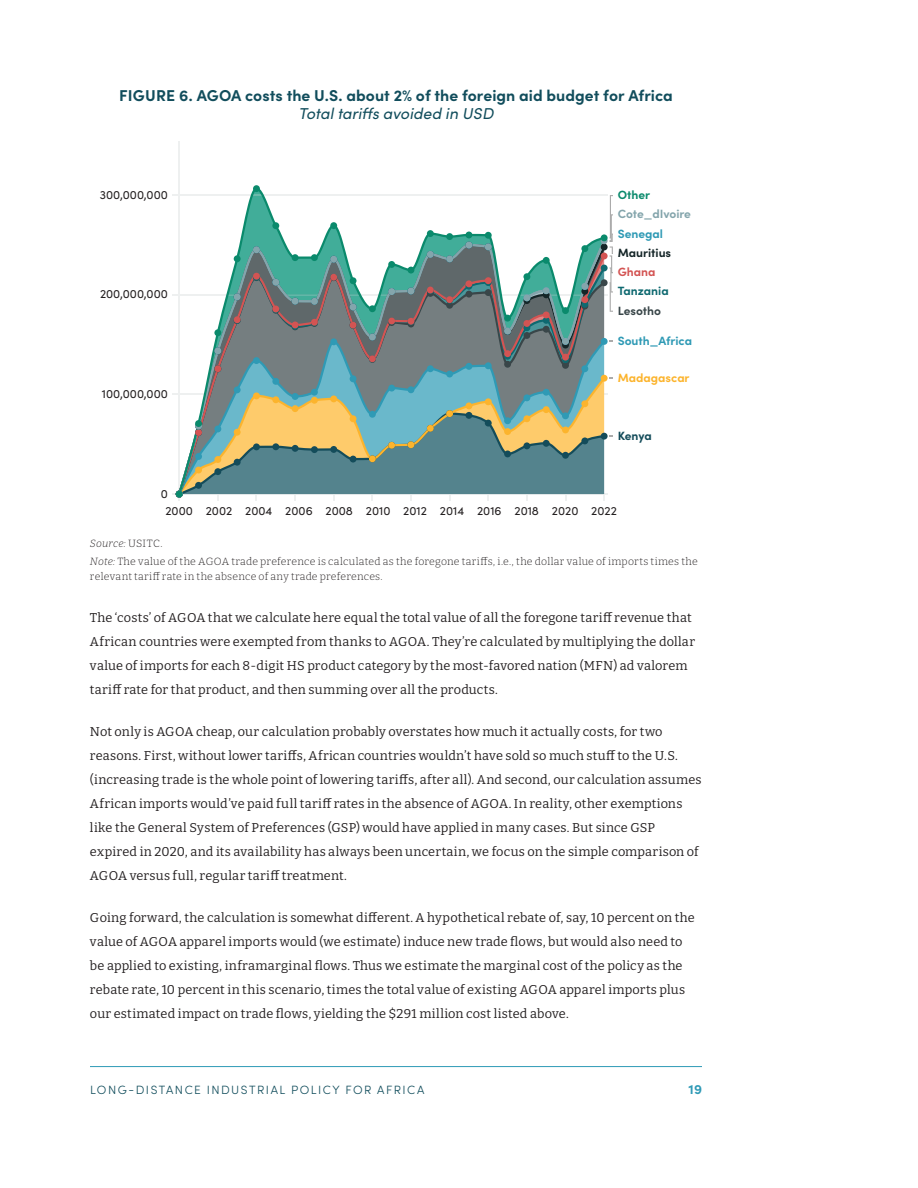
<style>
.page{position:relative;width:918px;height:1188px;background:#fff}
.page>*{position:absolute;margin:0;border:0;box-sizing:border-box;transform-origin:0 0}
._02_FIG_TABLE_title{font:700 15.75px/18px "Sofia Pro";letter-spacing:.005em;color:#114d5c;text-align:center}
.t1{font:700 13.5px "Sofia Pro";color:#2f9ab6}
._01_Body_text{font:12.75px/24px "Bitter";letter-spacing:.015em;color:#231f20}
.t2{font:12px "Sofia Pro";color:#231f20}
.t3{font:300 12px "Sofia Pro";letter-spacing:.125em;color:#114d5c}
.t4{font:700 12px "Sofia Pro";color:#2f9ab5}
.t5{font:700 12px "Sofia Pro";letter-spacing:-.005em;color:#84a5ac}
.t6{font:700 12px "Sofia Pro";color:#fcb42d}
.t7{font:700 12px "Sofia Pro";color:#152628}
.t8{font:700 12px "Sofia Pro";color:#0e6970}
.t9{font:700 12px "Sofia Pro";color:#394649}
.t10{font:700 12px "Sofia Pro";letter-spacing:-.01em;color:#144c5a}
.t11{font:700 12px "Sofia Pro";color:#d35453}
.t12{font:700 12px "Sofia Pro";color:#0a8a6c}
._02_Figure_Notes_Sou{font:300 10.5px/15px "Bitter";letter-spacing:.02em;color:#231f20}
._02_Figure_Notes_Sou-2{font:italic 300 10.5px "Bitter";letter-spacing:.02em;color:#231f20}
.s1{font-weight:400;font-style:italic}
.s2{font-style:normal}
.s3{font-style:italic}
</style>
<div class="page">
<hr style="left:90px;top:1066px;width:612px;height:1px;background:#2f9ab6">
<hr style="left:179px;top:141px;width:1px;height:354px;background:#eef0f0">
<div style="left:253px;top:185px;width:7px;height:7px;background:#0a8a6c;border-radius:50%"></div>
<svg style="left:172px;top:194px;width:441px;height:307px"></svg>
<div style="left:485px;top:232px;width:7px;height:7px;background:#0a8a6c;border-radius:50%"></div>
<div style="left:504px;top:315px;width:7px;height:7px;background:#0a8a6c;border-radius:50%"></div>
<div style="left:523px;top:273px;width:7px;height:7px;background:#0a8a6c;border-radius:50%"></div>
<div style="left:543px;top:257px;width:7px;height:7px;background:#0a8a6c;border-radius:50%"></div>
<div style="left:562px;top:307px;width:7px;height:7px;background:#0a8a6c;border-radius:50%"></div>
<div style="left:581px;top:245px;width:7px;height:7px;background:#0a8a6c;border-radius:50%"></div>
<div style="left:601px;top:234px;width:7px;height:7px;background:#0a8a6c;border-radius:50%"></div>
<p class="_02_FIG_TABLE_title" style="left:119px;top:86px;width:555px">FIGURE 6. AGOA costs the U.S. about 2% of the foreign aid budget for Africa<br><span class="s1">Total tariffs avoided in USD</span></p>
<p class="t2" style="left:100px;top:186px;width:69px">300,000,000</p>
<p class="t2" style="left:100px;top:286px;width:69px">200,000,000</p>
<p class="t2" style="left:102px;top:385px;width:67px">100,000,000</p>
<p class="t2" style="left:161px;top:485px;width:9px">0</p>
<p class="t12" style="left:618px;top:186px;width:34px">Other</p>
<p class="t5" style="left:618px;top:205px;width:75px">Cote_dIvoire</p>
<p class="t4" style="left:618px;top:225px;width:47px">Senegal</p>
<p class="t7" style="left:618px;top:243px;width:55px">Mauritius</p>
<p class="t11" style="left:618px;top:263px;width:39px">Ghana</p>
<p class="t8" style="left:618px;top:282px;width:52px">Tanzania</p>
<p class="t9" style="left:618px;top:301px;width:45px">Lesotho</p>
<p class="t4" style="left:618px;top:331px;width:76px">South_Africa</p>
<p class="t6" style="left:618px;top:368px;width:73px">Madagascar</p>
<p class="t10" style="left:618px;top:426px;width:35px">Kenya</p>
<p class="t2" style="left:165px;top:502px;width:453px">2000 2002 2004 2006 2008 2010 2012 2014 2016 2018 2020 2022</p>
<p class="_02_Figure_Notes_Sou-2" style="left:90px;top:537px;width:74px">Source: <span class="s2">USITC.</span></p>
<p class="_02_Figure_Notes_Sou" style="left:90px;top:554px;width:609px"><span class="s3">Note:</span> The value of the AGOA trade preference is calculated as the foregone tariffs, i.e., the dollar value of imports times the relevant tariff rate in the absence of any trade preferences.</p>
<p class="_01_Body_text" style="left:90px;top:605px;width:607px">The ‘costs’ of AGOA that we calculate here equal the total value of all the foregone tariff revenue that African countries were exempted from thanks to AGOA. They’re calculated by multiplying the dollar value of imports for each 8-digit HS product category by the most-favored nation (MFN) ad valorem tariff rate for that product, and then summing over all the products.</p>
<p class="_01_Body_text" style="left:90px;top:719px;width:613px">Not only is AGOA cheap, our calculation probably overstates how much it actually costs, for two reasons. First, without lower tariffs, African countries wouldn’t have sold so much stuff to the U.S. (increasing trade is the whole point of lowering tariffs, after all). And second, our calculation assumes African imports would’ve paid full tariff rates in the absence of AGOA. In reality, other exemptions like the General System of Preferences (GSP) would have applied in many cases. But since GSP expired in 2020, and its availability has always been uncertain, we focus on the simple comparison of AGOA versus full, regular tariff treatment.</p>
<p class="_01_Body_text" style="left:90px;top:905px;width:606px">Going forward, the calculation is somewhat different. A hypothetical rebate of, say, 10 percent on the value of AGOA apparel imports would (we estimate) induce new trade flows, but would also need to be applied to existing, inframarginal flows. Thus we estimate the marginal cost of the policy as the rebate rate, 10 percent in this scenario, times the total value of existing AGOA apparel imports plus our estimated impact on trade flows, yielding the $291 million cost listed above.</p>
<p class="t3" style="left:90px;top:1081px;width:336px">LONG-DISTANCE INDUSTRIAL POLICY FOR AFRICA</p>
<p class="t1" style="left:689px;top:1079px;width:15px">19</p>
</div>
